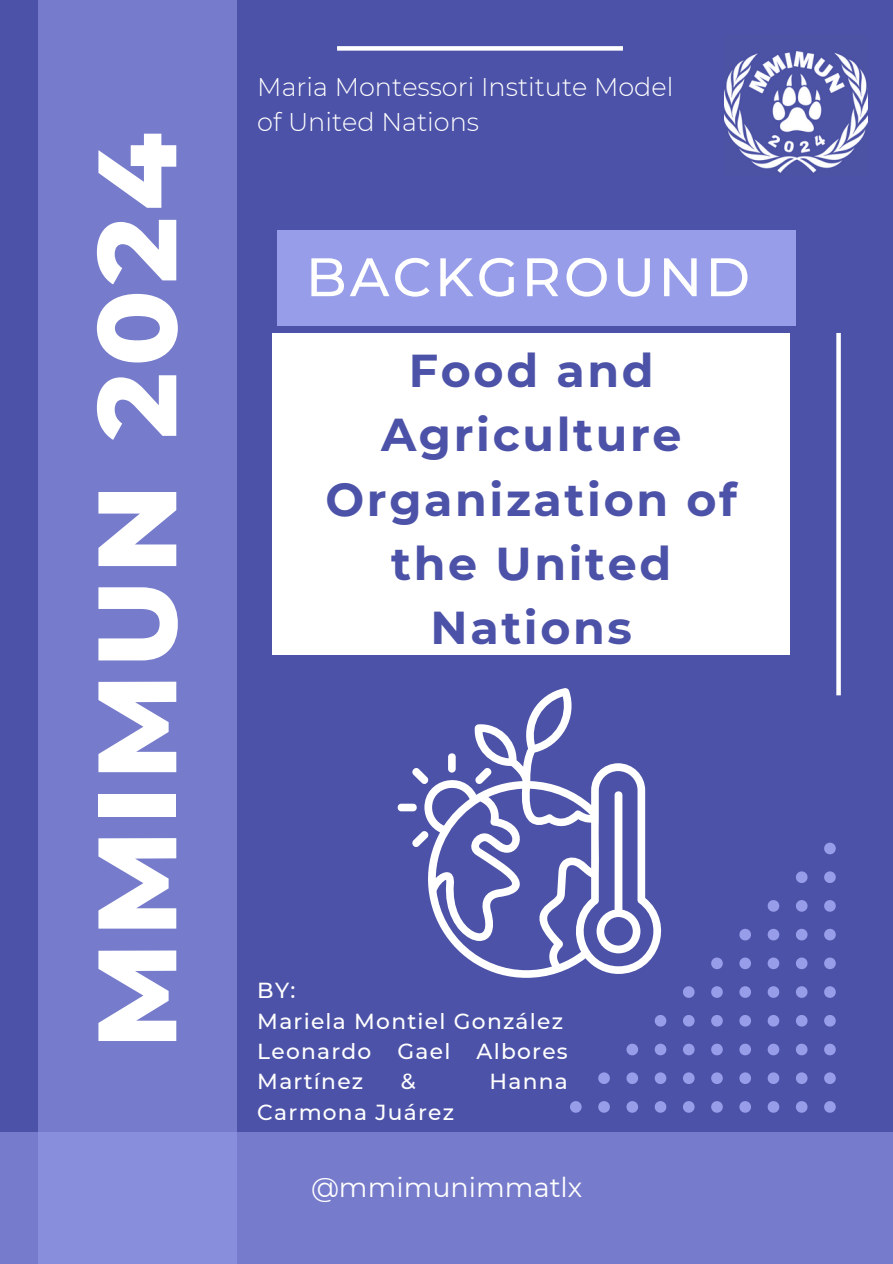
<style>
.page{position:relative;width:893px;height:1264px;background:#fff}
.page>*{position:absolute;margin:0;border:0;box-sizing:border-box;transform-origin:0 0}
.t1{font:800 111.15px "Montserrat";letter-spacing:.055em;color:#fff}
.t2{font:500 54.15px "Montserrat";letter-spacing:.055em;color:#fff}
.t3{font:700 45.9px/64.2px "Montserrat";letter-spacing:.055em;color:#4c52a7;text-align:center}
.t4{font:27px "Montserrat";color:#fff}
.t5{font:300 25.5px/34.7px "Montserrat";color:#fff}
.t6{font:500 21.75px/30.3px "Montserrat";letter-spacing:.055em;color:#fff}
</style>
<div class="page">
<div style="left:0;top:0;width:892px;height:1263px;background:#4c52a7"></div>
<div style="left:272px;top:333px;width:518px;height:321px;background:#fff"></div>
<svg style="left:570px;top:1101px;width:11px;height:11px"></svg>
<svg style="left:598px;top:1101px;width:11px;height:11px"></svg>
<svg style="left:598px;top:1072px;width:11px;height:11px"></svg>
<svg style="left:626px;top:1101px;width:12px;height:11px"></svg>
<svg style="left:626px;top:1072px;width:12px;height:11px"></svg>
<svg style="left:626px;top:1043px;width:12px;height:12px"></svg>
<svg style="left:654px;top:1101px;width:12px;height:11px"></svg>
<svg style="left:654px;top:1072px;width:12px;height:11px"></svg>
<svg style="left:654px;top:1043px;width:12px;height:12px"></svg>
<svg style="left:654px;top:1015px;width:12px;height:11px"></svg>
<svg style="left:683px;top:1101px;width:11px;height:11px"></svg>
<svg style="left:683px;top:1072px;width:11px;height:11px"></svg>
<svg style="left:683px;top:1043px;width:11px;height:12px"></svg>
<svg style="left:683px;top:1015px;width:11px;height:11px"></svg>
<svg style="left:683px;top:986px;width:11px;height:11px"></svg>
<svg style="left:711px;top:1101px;width:11px;height:11px"></svg>
<svg style="left:711px;top:1072px;width:11px;height:11px"></svg>
<svg style="left:711px;top:1043px;width:11px;height:12px"></svg>
<svg style="left:711px;top:1015px;width:11px;height:11px"></svg>
<svg style="left:711px;top:986px;width:11px;height:11px"></svg>
<svg style="left:711px;top:957px;width:11px;height:12px"></svg>
<svg style="left:739px;top:1101px;width:12px;height:11px"></svg>
<svg style="left:739px;top:1072px;width:12px;height:11px"></svg>
<svg style="left:739px;top:1043px;width:12px;height:12px"></svg>
<svg style="left:739px;top:1015px;width:12px;height:11px"></svg>
<svg style="left:739px;top:986px;width:12px;height:11px"></svg>
<svg style="left:739px;top:957px;width:12px;height:12px"></svg>
<svg style="left:739px;top:928px;width:12px;height:12px"></svg>
<svg style="left:767px;top:1101px;width:12px;height:11px"></svg>
<svg style="left:767px;top:1072px;width:12px;height:11px"></svg>
<svg style="left:767px;top:1043px;width:12px;height:12px"></svg>
<svg style="left:767px;top:1015px;width:12px;height:11px"></svg>
<svg style="left:767px;top:986px;width:12px;height:11px"></svg>
<svg style="left:767px;top:957px;width:12px;height:12px"></svg>
<svg style="left:767px;top:928px;width:12px;height:12px"></svg>
<svg style="left:767px;top:900px;width:12px;height:11px"></svg>
<svg style="left:796px;top:1101px;width:11px;height:11px"></svg>
<svg style="left:796px;top:1072px;width:11px;height:11px"></svg>
<svg style="left:796px;top:1043px;width:11px;height:12px"></svg>
<svg style="left:796px;top:1015px;width:11px;height:11px"></svg>
<svg style="left:796px;top:986px;width:11px;height:11px"></svg>
<svg style="left:796px;top:957px;width:11px;height:12px"></svg>
<svg style="left:796px;top:928px;width:11px;height:12px"></svg>
<svg style="left:796px;top:900px;width:11px;height:11px"></svg>
<svg style="left:796px;top:871px;width:11px;height:12px"></svg>
<svg style="left:824px;top:1101px;width:11px;height:11px"></svg>
<svg style="left:824px;top:1072px;width:11px;height:11px"></svg>
<svg style="left:824px;top:1043px;width:11px;height:12px"></svg>
<svg style="left:824px;top:1015px;width:11px;height:11px"></svg>
<svg style="left:824px;top:986px;width:11px;height:11px"></svg>
<svg style="left:824px;top:957px;width:11px;height:12px"></svg>
<svg style="left:824px;top:928px;width:11px;height:12px"></svg>
<svg style="left:824px;top:900px;width:11px;height:11px"></svg>
<svg style="left:824px;top:871px;width:11px;height:12px"></svg>
<svg style="left:824px;top:842px;width:11px;height:12px"></svg>
<div style="left:0;top:1132px;width:892px;height:131px;background:#767ccb"></div>
<div style="left:38px;top:0;width:198px;height:1263px;background:linear-gradient(to bottom,#7379c8,#7d83d1)"></div>
<svg style="left:836px;top:333px;width:4px;height:362px"></svg>
<div style="left:277px;top:230px;width:518px;height:95px;background:#979de8"></div>
<div style="left:337px;top:46px;width:286px;height:5px;background:#fff"></div>
<img style="left:724px;top:51px;width:143px;height:122px">
<svg style="left:397px;top:688px;width:265px;height:289px"></svg>
<p class="t1" style="left:69px;top:1048px;width:917px;rotate:-90deg">MMIMUN 2024</p>
<h2 class="t5" style="left:257px;top:69px;width:417px">Maria Montessori Institute Model of United Nations</h2>
<h4 class="t2" style="left:306px;top:244px;width:446px">BACKGROUND</h4>
<p class="t3" style="left:325px;top:338px;width:413px">Food and<br>Agriculture<br>Organization of the United<br>Nations</p>
<p class="t6" style="left:257px;top:975px;width:39px">BY:</p>
<p class="t6" style="left:257px;top:1005px;width:307px">Mariela Montiel González</p>
<p class="t6" style="left:257px;top:1036px;width:312px">Leonardo Gael Albores<br>Martínez</p>
<p class="t6" style="left:401px;top:1066px;width:16px">&amp;</p>
<p class="t6" style="left:489px;top:1066px;width:80px">Hanna</p>
<p class="t6" style="left:257px;top:1096px;width:198px">Carmona Juárez</p>
<h3 class="t4" style="left:311px;top:1171px;width:273px">@mmimunimmatlx</h3>
</div>
